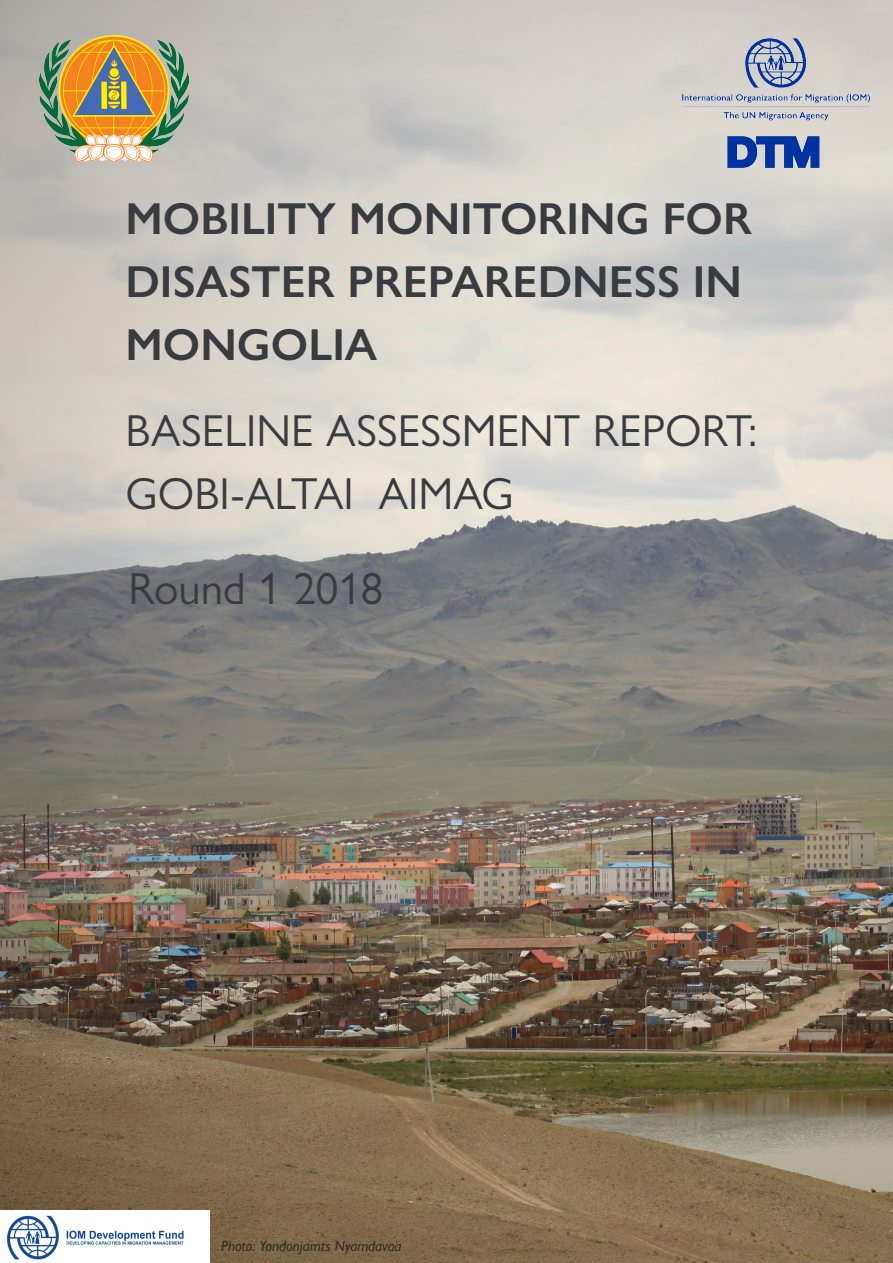
<style>
.page{position:relative;width:893px;height:1263px;background:#fff}
.page>*{position:absolute;margin:0;border:0;box-sizing:border-box;transform-origin:0 0}
.t1{font:600 45px/63px "Gill Sans Nova";color:#3a3b40}
.body_text_new{font:45px/63px "Gill Sans Nova";color:#3a3b40}
.t2{font:italic 15px "Gill Sans Nova";color:#231f20}
</style>
<div class="page">
<img style="left:0;top:0;width:893px;height:1263px">
<img style="left:670px;top:20px;width:212px;height:165px">
<img style="left:40px;top:35px;width:149px;height:128px">
<img style="left:0;top:1211px;width:210px;height:52px">
<p class="t1" style="left:125px;top:186px;width:628px">MOBILITY MONITORING FOR<br>DISASTER PREPAREDNESS IN<br>MONGOLIA</p>
<p class="body_text_new" style="left:125px;top:399px;width:633px">BASELINE ASSESSMENT REPORT:<br>GOBI-ALTAI AIMAG</p>
<p class="body_text_new" style="left:129px;top:557px;width:256px">Round 1 2018</p>
<p class="t2" style="left:221px;top:1236px;width:182px">Photo: Yondonjamts Nyamdavaa</p>
</div>
